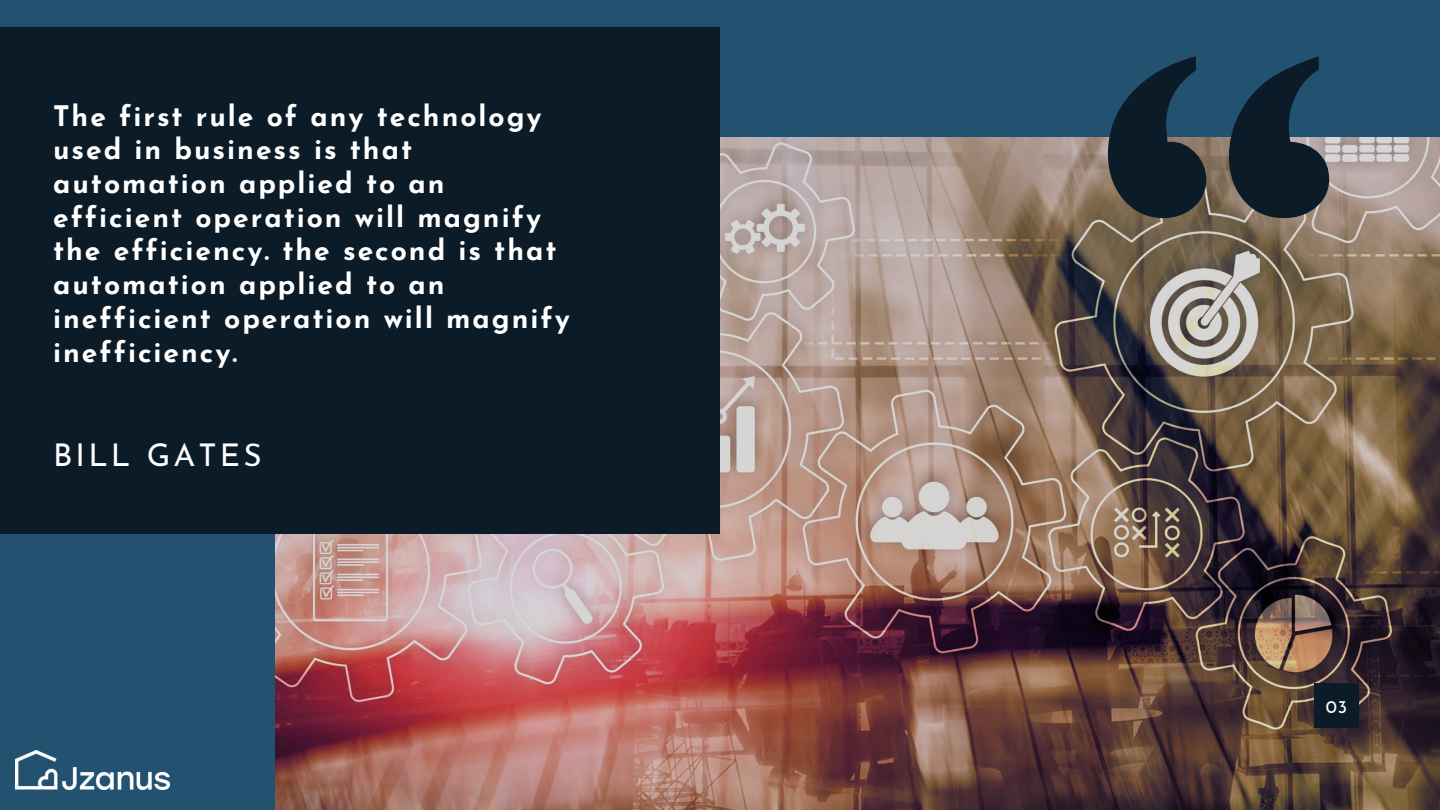
<style>
.page{position:relative;width:1440px;height:810px;background:#235170}
.page>*{position:absolute;margin:0;border:0;box-sizing:border-box;transform-origin:0 0}
.t1{font:31.4px "Josefin Sans";letter-spacing:.1em;color:#fff}
.t2{font:700 28.3px/33.7px "Josefin Sans";letter-spacing:.07em;color:#fff}
.t3{font:18px "Josefin Sans";color:#fff}
</style>
<div class="page">
<img style="left:276px;top:137px;width:1164px;height:673px">
<div style="left:1314px;top:684px;width:44px;height:44px;background:#0b1b27"></div>
<div style="left:0;top:28px;width:720px;height:505px;background:#0b1b27"></div>
<svg style="left:1108px;top:56px;width:221px;height:162px"></svg>
<img style="left:16px;top:751px;width:153px;height:39px">
<p class="t2" style="left:53px;top:102px;width:518px">The first rule of any technology used in business is that automation applied to an efficient operation will magnify the efficiency. the second is that automation applied to an inefficient operation will magnify inefficiency.</p>
<p class="t1" style="left:53px;top:442px;width:210px">BILL GATES</p>
<p class="t3" style="left:1326px;top:700px;width:23px">03</p>
</div>
